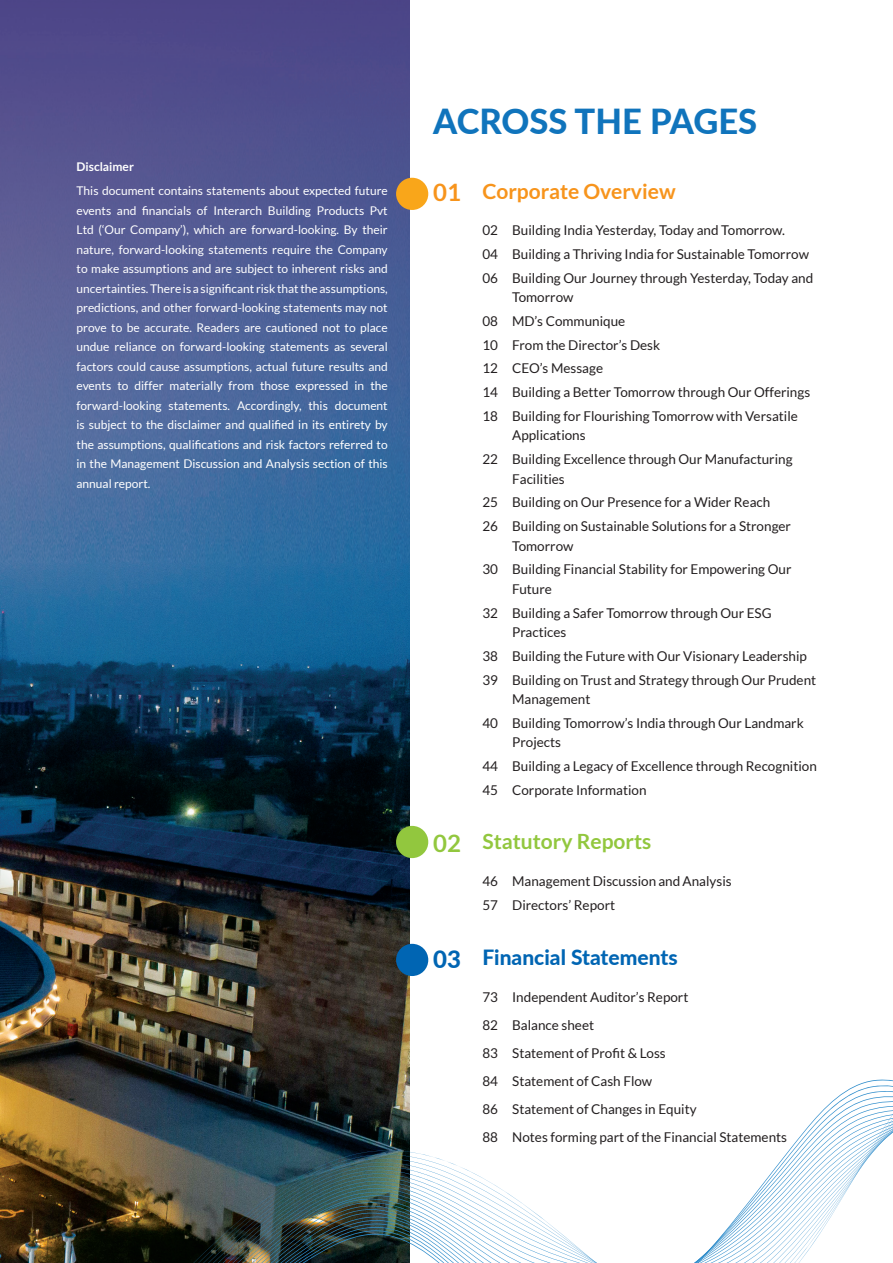
<style>
.page{position:relative;width:893px;height:1263px;background:#fff}
.page>*{position:absolute;margin:0;border:0;box-sizing:border-box;transform-origin:0 0}
.Body_Head_Chemplast{font:800 34.5px "Lato";color:#1074bc}
.Body_Head_Chemplast-2{font:700 24px "Lato";color:#f7941c}
.Body_Head_Chemplast-3{font:700 24px "Lato";color:#92c73e}
.Body_Head_Chemplast-4{font:800 24px "Lato";color:#0065b3}
.Body_Head_Chemplast-5{font:800 21px "Lato";color:#0065b3}
.Body_Head_Chemplast-6{font:700 21px "Lato";color:#f7941c}
.Body_Head_Chemplast-7{font:700 21px "Lato";color:#92c73e}
.Body_Head_Chemplast-8{font:13.5px/19.5px "Lato";color:#231f20}
.Body_Head_Chemplast-9{font:12px/19.5px "Lato";color:#fff;text-align:justify}
.Body_Head_Chemplast-10{font:700 12px "Lato";color:#fff}
</style>
<div class="page">
<img style="left:0;top:0;width:410px;height:1263px">
<div style="left:396px;top:944px;width:32px;height:32px;background:#0065b3;border-radius:50%"></div>
<div style="left:396px;top:826px;width:32px;height:32px;background:#92c73e;border-radius:50%"></div>
<div style="left:396px;top:178px;width:32px;height:32px;background:#f9a61a;border-radius:50%"></div>
<svg style="left:168px;top:1020px;width:725px;height:243px"></svg>
<p class="Body_Head_Chemplast-10" style="left:77px;top:160px;width:59px">Disclaimer</p>
<p class="Body_Head_Chemplast-9" style="left:77px;top:181px;width:313px">This document contains statements about expected future events and financials of Interarch Building Products Pvt Ltd (‘Our Company’), which are forward-looking. By their nature, forward-looking statements require the Company to make assumptions and are subject to inherent risks and uncertainties. There is a significant risk that the assumptions, predictions, and other forward-looking statements may not prove to be accurate. Readers are cautioned not to place undue reliance on forward-looking statements as several factors could cause assumptions, actual future results and events to differ materially from those expressed in the forward-looking statements. Accordingly, this document is subject to the disclaimer and qualified in its entirety by the assumptions, qualifications and risk factors referred to in the Management Discussion and Analysis section of this annual report.</p>
<p class="Body_Head_Chemplast" style="left:433px;top:96px;width:325px">ACROSS THE PAGES</p>
<p class="Body_Head_Chemplast-2" style="left:433px;top:178px;width:29px">01</p>
<p class="Body_Head_Chemplast-3" style="left:433px;top:829px;width:29px">02</p>
<p class="Body_Head_Chemplast-4" style="left:433px;top:941px;width:29px">03</p>
<p class="Body_Head_Chemplast-6" style="left:482px;top:179px;width:195px">Corporate Overview</p>
<p class="Body_Head_Chemplast-8" style="left:482px;top:220px;width:304px">02 Building India Yesterday, Today and Tomorrow.</p>
<p class="Body_Head_Chemplast-8" style="left:482px;top:244px;width:328px">04 Building a Thriving India for Sustainable Tomorrow</p>
<p class="Body_Head_Chemplast-8" style="left:512px;top:268px;width:303px;text-indent:-30px">06 Building Our Journey through Yesterday, Today and<br>Tomorrow</p>
<p class="Body_Head_Chemplast-8" style="left:482px;top:311px;width:144px">08 MD’s Communique</p>
<p class="Body_Head_Chemplast-8" style="left:482px;top:335px;width:179px">10 From the Director’s Desk</p>
<p class="Body_Head_Chemplast-8" style="left:482px;top:359px;width:122px">12 CEO’s Message</p>
<p class="Body_Head_Chemplast-8" style="left:482px;top:382px;width:329px">14 Building a Better Tomorrow through Our Offerings</p>
<p class="Body_Head_Chemplast-8" style="left:512px;top:406px;width:287px;text-indent:-30px">18 Building for Flourishing Tomorrow with Versatile<br>Applications</p>
<p class="Body_Head_Chemplast-8" style="left:512px;top:449px;width:282px;text-indent:-30px">22 Building Excellence through Our Manufacturing<br>Facilities</p>
<p class="Body_Head_Chemplast-8" style="left:482px;top:493px;width:289px">25 Building on Our Presence for a Wider Reach</p>
<p class="Body_Head_Chemplast-8" style="left:512px;top:516px;width:280px;text-indent:-30px">26 Building on Sustainable Solutions for a Stronger<br>Tomorrow</p>
<p class="Body_Head_Chemplast-8" style="left:512px;top:560px;width:281px;text-indent:-30px">30 Building Financial Stability for Empowering Our<br>Future</p>
<p class="Body_Head_Chemplast-8" style="left:512px;top:603px;width:261px;text-indent:-30px">32 Building a Safer Tomorrow through Our ESG<br>Practices</p>
<p class="Body_Head_Chemplast-8" style="left:482px;top:646px;width:326px">38 Building the Future with Our Visionary Leadership</p>
<p class="Body_Head_Chemplast-8" style="left:512px;top:670px;width:306px;text-indent:-30px">39 Building on Trust and Strategy through Our Prudent<br>Management</p>
<p class="Body_Head_Chemplast-8" style="left:512px;top:713px;width:293px;text-indent:-30px">40 Building Tomorrow’s India through Our Landmark<br>Projects</p>
<p class="Body_Head_Chemplast-8" style="left:482px;top:756px;width:336px">44 Building a Legacy of Excellence through Recognition</p>
<p class="Body_Head_Chemplast-8" style="left:482px;top:780px;width:166px">45 Corporate Information</p>
<p class="Body_Head_Chemplast-7" style="left:482px;top:829px;width:170px">Statutory Reports</p>
<p class="Body_Head_Chemplast-8" style="left:482px;top:871px;width:251px">46 Management Discussion and Analysis</p>
<p class="Body_Head_Chemplast-8" style="left:482px;top:895px;width:134px">57 Directors’ Report</p>
<p class="Body_Head_Chemplast-5" style="left:482px;top:942px;width:197px">Financial Statements</p>
<p class="Body_Head_Chemplast-8" style="left:482px;top:987px;width:208px">73 Independent Auditor’s Report</p>
<p class="Body_Head_Chemplast-8" style="left:482px;top:1015px;width:113px">82 Balance sheet</p>
<p class="Body_Head_Chemplast-8" style="left:482px;top:1043px;width:185px">83 Statement of Profit &amp; Loss</p>
<p class="Body_Head_Chemplast-8" style="left:482px;top:1071px;width:171px">84 Statement of Cash Flow</p>
<p class="Body_Head_Chemplast-8" style="left:482px;top:1099px;width:216px">86 Statement of Changes in Equity</p>
<p class="Body_Head_Chemplast-8" style="left:482px;top:1127px;width:306px">88 Notes forming part of the Financial Statements</p>
</div>
